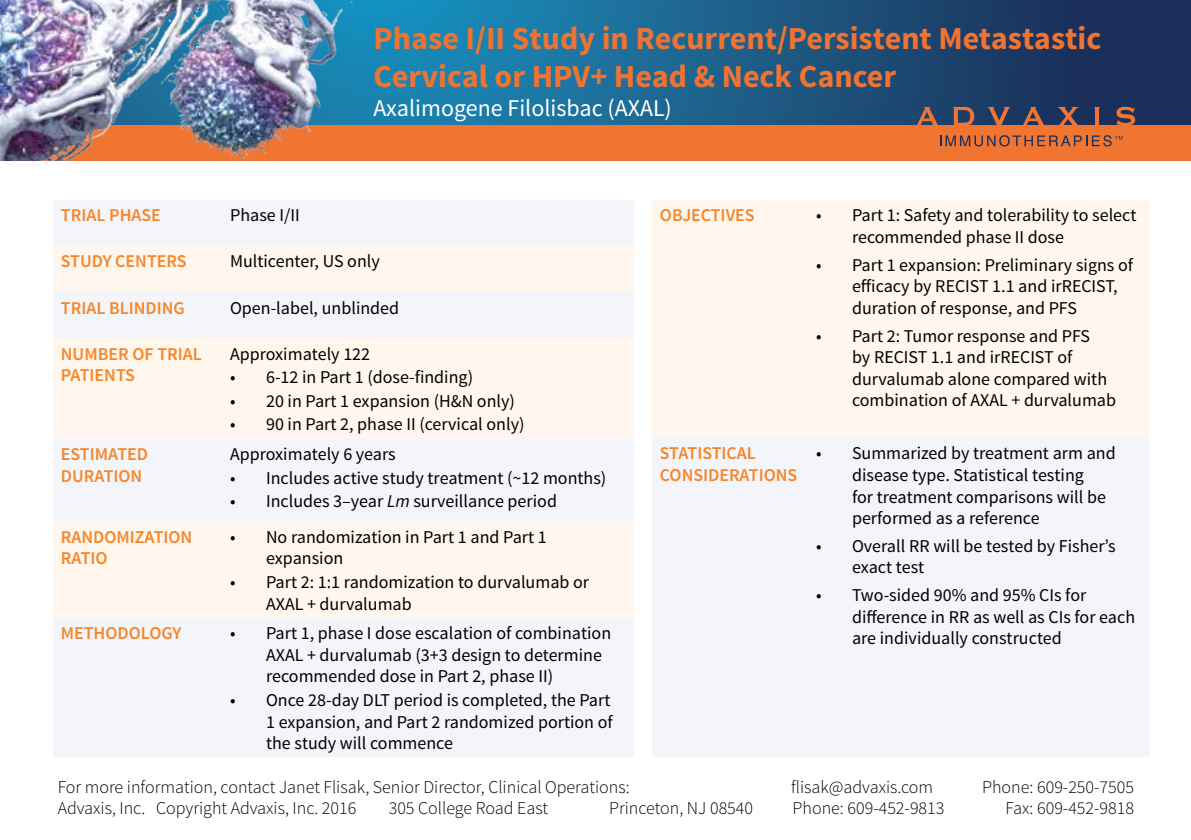
<style>
.page{position:relative;width:1191px;height:840px;background:#fff}
.page>*{position:absolute;margin:0;border:0;box-sizing:border-box;transform-origin:0 0}
.t1{font:700 32px/38.4px "Source Sans Pro";color:#f07331}
.t2{font:24px "Source Sans Pro";color:#fff}
.t3{font:18px/21.6px "Source Sans Pro";color:#000}
.t4{font:300 18px "Source Sans Pro";color:#000}
.t5{font:600 18px/21.6px "Source Sans Pro";color:#f68629}
.s1{font-style:italic}
</style>
<div class="page">
<svg style="left:441px;top:0;width:750px;height:125px;background:#1c5580"></svg>
<div style="left:0;top:125px;width:1191px;height:36px;background:#f17430"></div>
<svg style="left:916px;top:107px;width:22px;height:18px"></svg>
<svg style="left:953px;top:107px;width:21px;height:18px"></svg>
<svg style="left:987px;top:107px;width:23px;height:18px"></svg>
<svg style="left:1022px;top:107px;width:22px;height:18px"></svg>
<svg style="left:1057px;top:107px;width:21px;height:18px"></svg>
<svg style="left:1094px;top:107px;width:6px;height:18px"></svg>
<svg style="left:1116px;top:107px;width:19px;height:18px"></svg>
<svg style="left:940px;top:135px;width:182px;height:11px"></svg>
<img style="left:0;top:0;width:441px;height:161px">
<div style="left:53px;top:200px;width:581px;height:556px;background:#f3f5fb"></div>
<svg style="left:53px;top:246px;width:581px;height:371px;fill:#fff6ee"></svg>
<div style="left:652px;top:200px;width:497px;height:237px;background:#fff6ee"></div>
<div style="left:652px;top:437px;width:497px;height:319px;background:#f3f5fb"></div>
<h1 class="t1" style="left:373px;top:20px;width:729px">Phase I/II Study in Recurrent/Persistent Metastastic<br>Cervical or HPV+ Head &amp; Neck Cancer</h1>
<h2 class="t2" style="left:373px;top:93px;width:300px">Axalimogene Filolisbac (AXAL)</h2>
<p class="t5" style="left:61px;top:205px;width:102px">TRIAL PHASE</p>
<p class="t3" style="left:230px;top:205px;width:71px">Phase I/II</p>
<p class="t5" style="left:61px;top:251px;width:127px">STUDY CENTERS</p>
<p class="t3" style="left:230px;top:251px;width:151px">Multicenter, US only</p>
<p class="t5" style="left:61px;top:297px;width:125px">TRIAL BLINDING</p>
<p class="t3" style="left:230px;top:297px;width:171px">Open-label, unblinded</p>
<p class="t5" style="left:61px;top:343px;width:142px">NUMBER OF TRIAL<br>PATIENTS</p>
<p class="t3" style="left:230px;top:343px;width:142px">Approximately 122</p>
<p class="t3" style="left:230px;top:366px;width:245px">• 6-12 in Part 1 (dose-finding)</p>
<p class="t3" style="left:230px;top:390px;width:286px">• 20 in Part 1 expansion (H&amp;N only)</p>
<p class="t3" style="left:230px;top:414px;width:296px">• 90 in Part 2, phase II (cervical only)</p>
<p class="t5" style="left:61px;top:443px;width:89px">ESTIMATED<br>DURATION</p>
<p class="t3" style="left:230px;top:443px;width:167px">Approximately 6 years</p>
<p class="t3" style="left:230px;top:467px;width:378px">• Includes active study treatment (~12 months)</p>
<p class="t3" style="left:230px;top:490px;width:328px">• Includes 3–year <span class="s1">Lm</span> surveillance period</p>
<p class="t5" style="left:61px;top:526px;width:133px">RANDOMIZATION<br>RATIO</p>
<p class="t3" style="left:266px;top:526px;width:282px;text-indent:-36px">• No randomization in Part 1 and Part 1 expansion</p>
<p class="t3" style="left:266px;top:571px;width:324px;text-indent:-36px">• Part 2: 1:1 randomization to durvalumab or<br>AXAL + durvalumab</p>
<p class="t5" style="left:61px;top:622px;width:122px">METHODOLOGY</p>
<p class="t3" style="left:266px;top:622px;width:347px;text-indent:-36px">• Part 1, phase I dose escalation of combination<br>AXAL + durvalumab (3+3 design to determine recommended dose in Part 2, phase II)</p>
<p class="t3" style="left:266px;top:689px;width:348px;text-indent:-36px">• Once 28-day DLT period is completed, the Part<br>1 expansion, and Part 2 randomized portion of the study will commence</p>
<p class="t5" style="left:660px;top:205px;width:96px">OBJECTIVES</p>
<p class="t3" style="left:852px;top:205px;width:286px;text-indent:-36px">• Part 1: Safety and tolerability to select recommended phase II dose</p>
<p class="t3" style="left:852px;top:254px;width:282px;text-indent:-36px">• Part 1 expansion: Preliminary signs of efficacy by RECIST 1.1 and irRECIST, duration of response, and PFS</p>
<p class="t3" style="left:852px;top:325px;width:266px;text-indent:-36px">• Part 2: Tumor response and PFS<br>by RECIST 1.1 and irRECIST of durvalumab alone compared with combination of AXAL + durvalumab</p>
<p class="t5" style="left:660px;top:442px;width:139px">STATISTICAL<br>CONSIDERATIONS</p>
<p class="t3" style="left:852px;top:442px;width:265px;text-indent:-36px">• Summarized by treatment arm and disease type. Statistical testing<br>for treatment comparisons will be performed as a reference</p>
<p class="t3" style="left:852px;top:535px;width:265px;text-indent:-36px">• Overall RR will be tested by Fisher’s exact test</p>
<p class="t3" style="left:852px;top:584px;width:285px;text-indent:-36px">• Two-sided 90% and 95% CIs for difference in RR as well as CIs for each are individually constructed</p>
<p class="t4" style="left:58px;top:775px;width:573px">For more information, contact Janet Flisak, Senior Director, Clinical Operations:</p>
<p class="t4" style="left:791px;top:775px;width:144px">flisak@advaxis.com</p>
<p class="t4" style="left:982px;top:775px;width:153px">Phone: 609-250-7505</p>
<p class="t4" style="left:58px;top:797px;width:300px">Advaxis, Inc. Copyright Advaxis, Inc. 2016</p>
<p class="t4" style="left:389px;top:797px;width:161px">305 College Road East</p>
<p class="t4" style="left:609px;top:797px;width:145px">Princeton, NJ 08540</p>
<p class="t4" style="left:792px;top:797px;width:153px">Phone: 609-452-9813</p>
<p class="t4" style="left:1005px;top:797px;width:130px">Fax: 609-452-9818</p>
</div>
